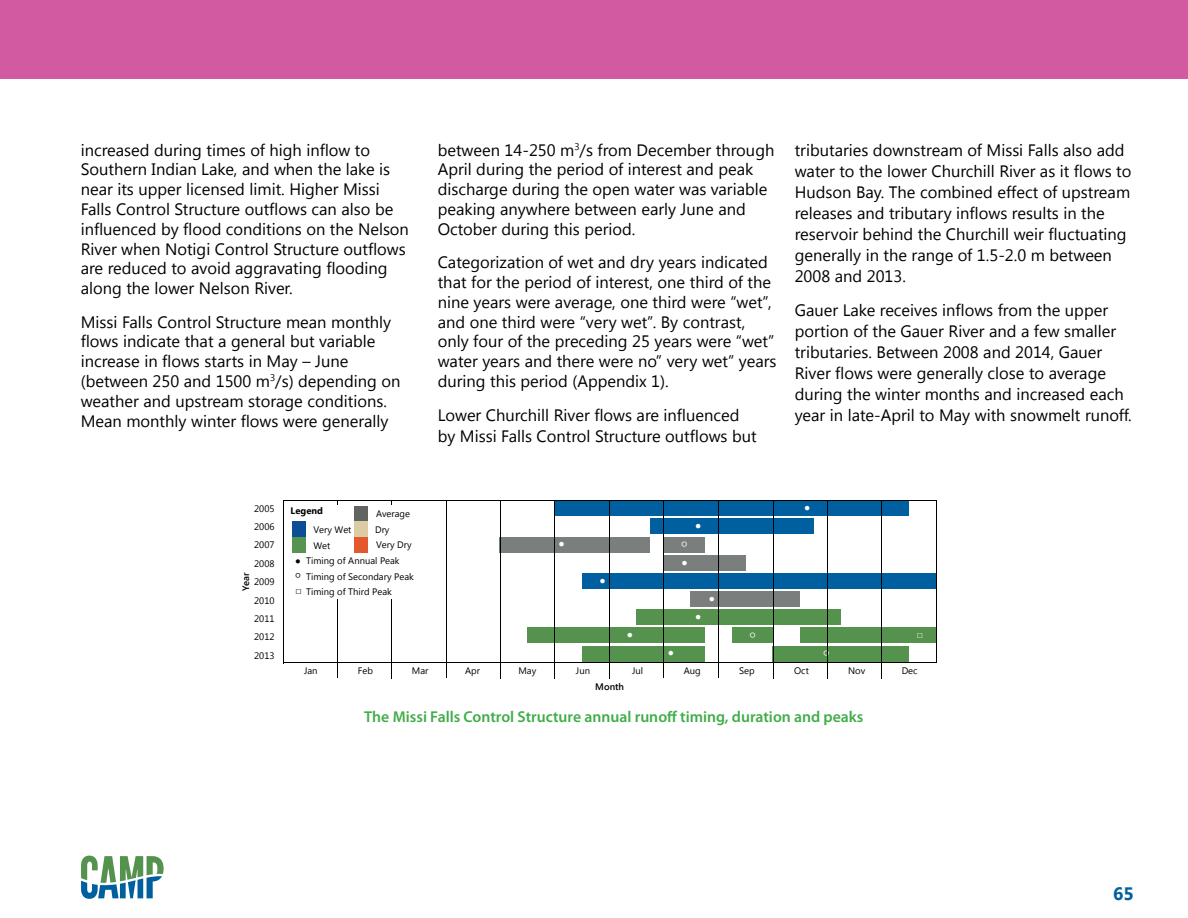
<style>
.page{position:relative;width:1188px;height:918px;background:#fff}
.page>*{position:absolute;margin:0;border:0;box-sizing:border-box;transform-origin:0 0}
.t1{font:700 18px "Segoe UI";color:#005f9e}
.t2{font:16.5px/19.8px "Segoe UI";color:#000}
.t3{font:600 15.75px "Myriad Pro";color:#41ad49}
.t4{font:10.35px/18.1px "Calibri";color:#fff}
.t5{font:700 10.35px "Calibri";color:#fff}
.t6{font:9.45px/18.3px "Segoe UI";color:#000}
.t7{font:600 9.45px "Segoe UI";color:#000}
.t8{font:700 9.45px "Segoe UI";color:#000}
.s1{font-family:"Calibri"}
.s2{font-family:"Calibri";font-weight:700;font-size:10.35px}
</style>
<div class="page">
<svg style="left:81px;top:856px;width:83px;height:43px"></svg>
<hr style="left:337px;top:500px;width:1px;height:178px;background:#000">
<hr style="left:391px;top:501px;width:1px;height:178px;background:#000">
<hr style="left:283px;top:500px;width:1px;height:163px;background:#000">
<hr style="left:936px;top:500px;width:1px;height:163px;background:#000">
<hr style="left:284px;top:500px;width:653px;height:1px;background:#000">
<hr style="left:284px;top:663px;width:653px;height:1px;background:#000">
<div style="left:291px;top:506px;width:124px;height:93px;background:#fff"></div>
<div style="left:354px;top:506px;width:14px;height:16px;background:#616460"></div>
<div style="left:292px;top:521px;width:13px;height:16px;background:#0c4e96"></div>
<div style="left:354px;top:521px;width:14px;height:16px;background:#dccca4"></div>
<div style="left:292px;top:537px;width:13px;height:16px;background:#56944f"></div>
<div style="left:354px;top:537px;width:14px;height:16px;background:#e3592d"></div>
<hr style="left:446px;top:500px;width:1px;height:178px;background:#000">
<div style="left:554px;top:501px;width:355px;height:15px;background:#005f9e"></div>
<div style="left:650px;top:519px;width:164px;height:15px;background:#005f9e"></div>
<div style="left:500px;top:537px;width:150px;height:15px;background:#7a7e7d"></div>
<div style="left:664px;top:537px;width:41px;height:15px;background:#7a7e7d"></div>
<div style="left:664px;top:555px;width:81px;height:15px;background:#7a7e7d"></div>
<div style="left:582px;top:573px;width:354px;height:15px;background:#005f9e"></div>
<div style="left:691px;top:592px;width:109px;height:15px;background:#7a7e7d"></div>
<div style="left:636px;top:610px;width:205px;height:15px;background:#54924d"></div>
<div style="left:527px;top:628px;width:178px;height:15px;background:#54924d"></div>
<div style="left:732px;top:628px;width:41px;height:15px;background:#54924d"></div>
<div style="left:800px;top:628px;width:136px;height:15px;background:#54924d"></div>
<div style="left:582px;top:646px;width:123px;height:15px;background:#54924d"></div>
<div style="left:773px;top:646px;width:136px;height:15px;background:#54924d"></div>
<hr style="left:501px;top:501px;width:1px;height:178px;background:#000">
<hr style="left:610px;top:501px;width:1px;height:178px;background:#000">
<hr style="left:882px;top:501px;width:1px;height:178px;background:#000">
<hr style="left:773px;top:501px;width:1px;height:178px;background:#000">
<hr style="left:827px;top:501px;width:1px;height:178px;background:#000">
<hr style="left:718px;top:500px;width:1px;height:178px;background:#000">
<hr style="left:664px;top:500px;width:1px;height:178px;background:#000">
<hr style="left:555px;top:501px;width:1px;height:178px;background:#000">
<div style="left:0;top:0;width:1188px;height:79px;background:#d15aa1"></div>
<p class="t2" style="left:81px;top:139px;width:330px">increased during times of high inflow to Southern Indian Lake, and when the lake is near its upper licensed limit. Higher Missi Falls Control Structure outflows can also be influenced by flood conditions on the Nelson River when Notigi Control Structure outflows are reduced to avoid aggravating flooding along the lower Nelson River.</p>
<p class="t2" style="left:81px;top:311px;width:321px">Missi Falls Control Structure mean monthly flows indicate that a general but variable increase in flows starts in May – June (between 250 and 1500 m<sup>3</sup>/s) depending on weather and upstream storage conditions.<br>Mean monthly winter flows were generally</p>
<p class="t2" style="left:438px;top:139px;width:338px">between 14-250 m<sup>3</sup>/s from December through April during the period of interest and peak discharge during the open water was variable peaking anywhere between early June and October during this period.</p>
<p class="t2" style="left:438px;top:252px;width:340px">Categorization of wet and dry years indicated that for the period of interest, one third of the nine years were average, one third were “wet”, and one third were “very wet”. By contrast, only four of the preceding 25 years were “wet” water years and there were no” very wet” years during this period (Appendix 1).</p>
<p class="t2" style="left:438px;top:404px;width:321px;line-height:21px">Lower Churchill River flows are influenced by Missi Falls Control Structure outflows but</p>
<p class="t2" style="left:795px;top:139px;width:338px;line-height:21px">tributaries downstream of Missi Falls also add water to the lower Churchill River as it flows to Hudson Bay. The combined effect of upstream releases and tributary inflows results in the reservoir behind the Churchill weir fluctuating generally in the range of 1.5-2.0 m between 2008 and 2013.</p>
<p class="t2" style="left:795px;top:299px;width:338px;line-height:21px">Gauer Lake receives inflows from the upper portion of the Gauer River and a few smaller tributaries. Between 2008 and 2014, Gauer River flows were generally close to average during the winter months and increased each year in late-April to May with snowmelt runoff.</p>
<p class="t6" style="left:254px;top:499px;width:22px;text-align:justify">2005<br>2006<br>2007<br>2008<br>2009<br>2010<br>2011<br>2012<br>2013</p>
<p class="t7" style="left:239px;top:591px;width:20px;rotate:-90deg">Year</p>
<p class="t8" style="left:291px;top:504px;width:34px">Legend</p>
<p class="t6" style="left:375px;top:506px;width:36px;line-height:15.6px">Average<br>Dry</p>
<p class="t6" style="left:295px;top:551px;width:106px"><span class="s1">●</span> Timing of Annual Peak</p>
<p class="t6" style="left:295px;top:567px;width:120px"><sup>○</sup> Timing of Secondary Peak</p>
<p class="t6" style="left:313px;top:521px;width:40px;line-height:15.9px">Very Wet<br>Wet</p>
<p class="t6" style="left:376px;top:536px;width:37px">Very Dry</p>
<p class="t6" style="left:296px;top:582px;width:98px"><span class="s2">□</span> Timing of Third Peak</p>
<p class="t4" style="left:559px;top:535px;width:8px">●</p>
<p class="t4" style="left:681px;top:535px;width:8px">○ ●</p>
<p class="t4" style="left:600px;top:571px;width:8px">●</p>
<p class="t4" style="left:695px;top:517px;width:8px">●</p>
<p class="t4" style="left:695px;top:608px;width:8px">●</p>
<p class="t4" style="left:709px;top:589px;width:8px">●</p>
<p class="t4" style="left:804px;top:499px;width:8px">●</p>
<p class="t4" style="left:627px;top:626px;width:8px">●</p>
<p class="t4" style="left:750px;top:626px;width:7px">○</p>
<p class="t5" style="left:917px;top:628px;width:8px">□</p>
<p class="t4" style="left:668px;top:644px;width:8px">●</p>
<p class="t4" style="left:824px;top:644px;width:7px">○</p>
<p class="t6" style="left:304px;top:661px;width:15px">Jan</p>
<p class="t6" style="left:358px;top:661px;width:17px">Feb</p>
<p class="t6" style="left:412px;top:661px;width:18px">Mar</p>
<p class="t6" style="left:576px;top:661px;width:16px">Jun</p>
<p class="t6" style="left:632px;top:661px;width:13px">Jul</p>
<p class="t6" style="left:684px;top:661px;width:19px">Aug</p>
<p class="t6" style="left:902px;top:661px;width:17px">Dec</p>
<p class="t6" style="left:465px;top:661px;width:16px">Apr</p>
<p class="t6" style="left:518px;top:661px;width:19px">May</p>
<p class="t6" style="left:739px;top:661px;width:17px">Sep</p>
<p class="t6" style="left:794px;top:661px;width:16px">Oct</p>
<p class="t6" style="left:848px;top:661px;width:19px">Nov</p>
<p class="t7" style="left:595px;top:680px;width:30px">Month</p>
<p class="t3" style="left:364px;top:707px;width:501px">The Missi Falls Control Structure annual runoff timing, duration and peaks</p>
<p class="t1" style="left:1113px;top:880px;width:22px">65</p>
</div>
